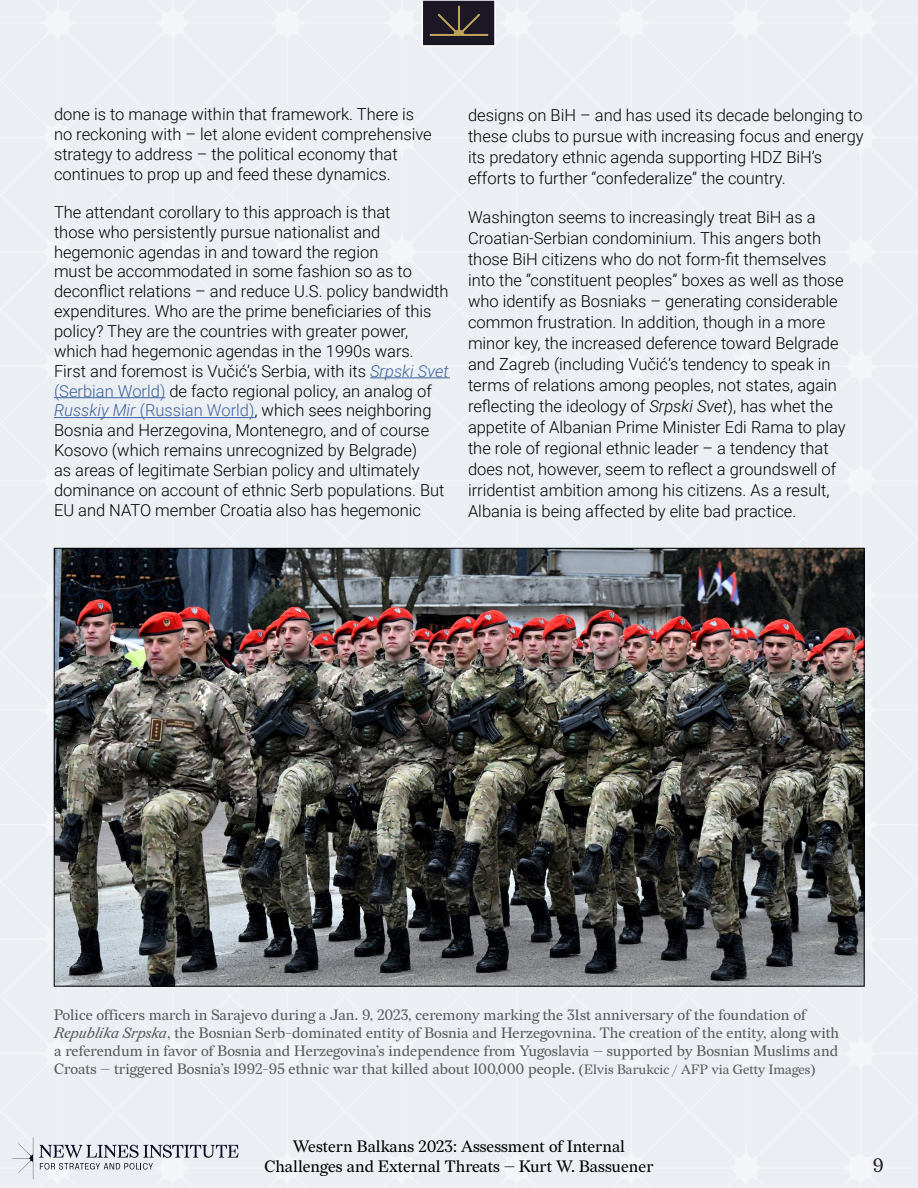
<style>
.page{position:relative;width:918px;height:1188px;background:#ebeff3}
.page>*{position:absolute;margin:0;border:0;box-sizing:border-box;transform-origin:0 0}
.t1{font:19.5px "Redaction";color:#1b1725}
.t2{font:300 16.5px/19.8px "Roboto";color:#000}
.t3{font:16.5px/19.8px "Redaction";color:#000;text-align:center}
.t4{font:15px/18px "Redaction";color:#58595b}
.s1{font-style:italic;color:#3b629d}
.s2{color:#3b629d}
.s3{font-style:italic}
.s4{font-size:13.5px}
</style>
<div class="page">
<hr style="left:370px;top:378px;width:80px;height:1px;background:#3b629d">
<hr style="left:54px;top:397px;width:111px;height:1px;background:#3b629d">
<hr style="left:54px;top:417px;width:200px;height:1px;background:#3b629d">
<img style="left:56px;top:550px;width:806px;height:434px">
<div style="left:422px;top:0;width:73px;height:46px;background:#1b1725"></div>
<div style="left:422px;top:0;width:74px;height:47px;border:2px solid #fff"></div>
<svg style="left:429px;top:5px;width:60px;height:31px"></svg>
<svg style="left:12px;top:1137px;width:21px;height:42px"></svg>
<svg style="left:39px;top:1145px;width:200px;height:25px"></svg>
<p class="t2" style="left:54px;top:104px;width:379px">done is to manage within that framework. There is no reckoning with – let alone evident comprehensive strategy to address – the political economy that continues to prop up and feed these dynamics.</p>
<p class="t2" style="left:54px;top:201px;width:396px">The attendant corollary to this approach is that<br>those who persistently pursue nationalist and hegemonic agendas in and toward the region<br>must be accommodated in some fashion so as to deconflict relations – and reduce U.S. policy bandwidth expenditures. Who are the prime beneficiaries of this policy? They are the countries with greater power, which had hegemonic agendas in the 1990s wars.<br>First and foremost is Vučić’s Serbia, with its <span class="s1">Srpski Svet </span><span class="s2">(Serbian World)</span> de facto regional policy, an analog of <span class="s1">Russkiy Mir</span> <span class="s2">(Russian World)</span>, which sees neighboring Bosnia and Herzegovina, Montenegro, and of course Kosovo (which remains unrecognized by Belgrade)<br>as areas of legitimate Serbian policy and ultimately dominance on account of ethnic Serb populations. But EU and NATO member Croatia also has hegemonic</p>
<p class="t2" style="left:468px;top:104px;width:397px;line-height:21px">designs on BiH – and has used its decade belonging to these clubs to pursue with increasing focus and energy its predatory ethnic agenda supporting HDZ BiH’s efforts to further “confederalize” the country.</p>
<p class="t2" style="left:468px;top:206px;width:379px;line-height:21px">Washington seems to increasingly treat BiH as a Croatian-Serbian condominium. This angers both those BiH citizens who do not form-fit themselves into the “constituent peoples” boxes as well as those who identify as Bosniaks – generating considerable common frustration. In addition, though in a more minor key, the increased deference toward Belgrade and Zagreb (including Vučić’s tendency to speak in terms of relations among peoples, not states, again reflecting the ideology of <span class="s3">Srpski Svet</span>), has whet the appetite of Albanian Prime Minister Edi Rama to play the role of regional ethnic leader – a tendency that does not, however, seem to reflect a groundswell of irridentist ambition among his citizens. As a result, Albania is being affected by elite bad practice.</p>
<p class="t4" style="left:54px;top:1006px;width:787px">Police officers march in Sarajevo during a Jan. 9, 2023, ceremony marking the 31st anniversary of the foundation of <span class="s3">Republika Srpska</span>, the Bosnian Serb-dominated entity of Bosnia and Herzegovnina. The creation of the entity, along with a referendum in favor of Bosnia and Herzegovina’s independence from Yugoslavia — supported by Bosnian Muslims and Croats — triggered Bosnia’s 1992-95 ethnic war that killed about 100,000 people. <span class="s4">(Elvis Barukcic / AFP via Getty Images)</span></p>
<p class="t3" style="left:264px;top:1137px;width:391px">Western Balkans 2023: Assessment of Internal<br>Challenges and External Threats — Kurt W. Bassuener</p>
<p class="t1" style="left:873px;top:1153px;width:13px">9</p>
</div>
